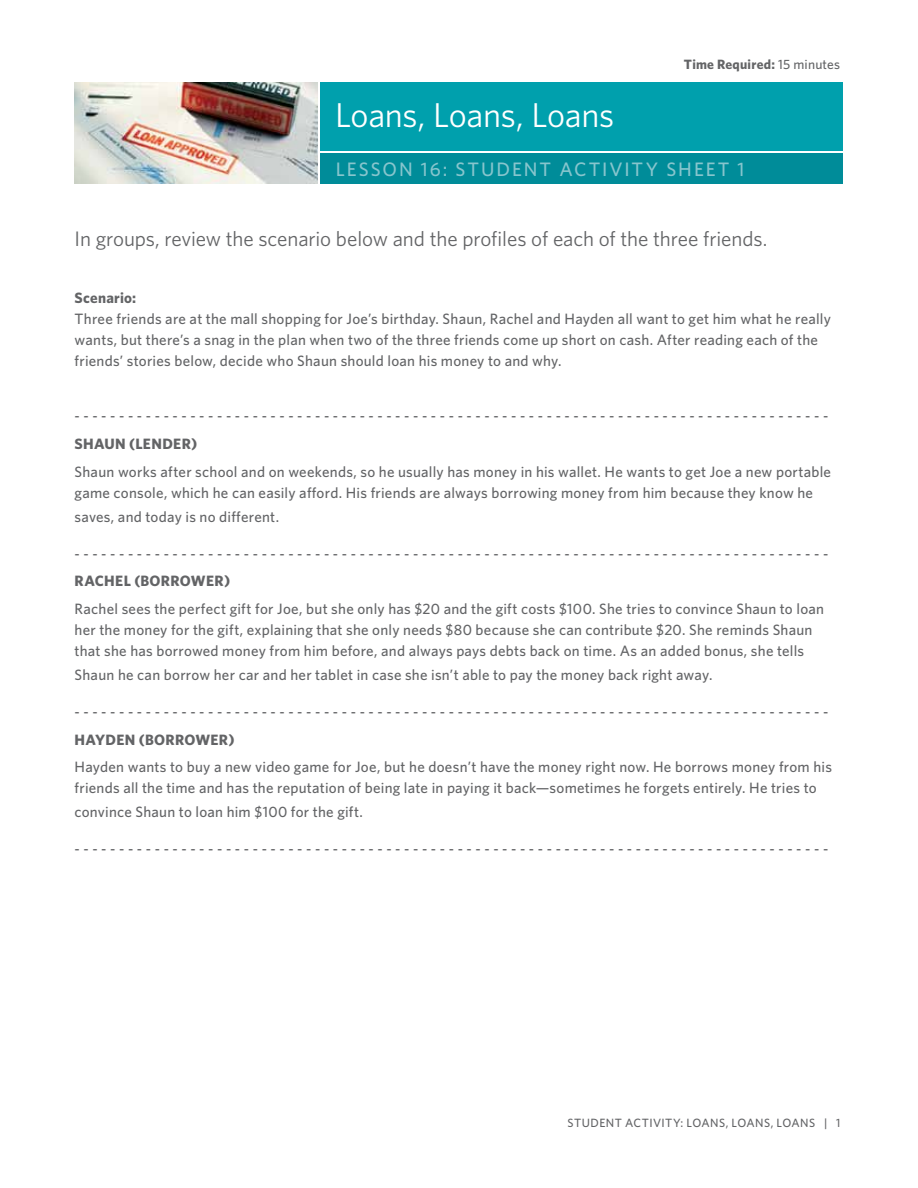
<style>
.page{position:relative;width:918px;height:1188px;background:#fff}
.page>*{position:absolute;margin:0;border:0;box-sizing:border-box;transform-origin:0 0}
.t1{font:34.5px "Whitney";letter-spacing:-.01em;color:#fff}
.t2{font:21px "Whitney";letter-spacing:-.005em;color:#636466}
.t3{font:500 19.5px "Whitney";letter-spacing:.095em;color:#87c5cd}
.t4{font:500 15px/21px "Whitney";letter-spacing:.015em;color:#636466}
.t5{font:700 15px "Whitney";letter-spacing:.02em;color:#636466}
.t6{font:700 13.5px "Whitney";letter-spacing:.015em;color:#636466}
.t7{font:500 12px "Whitney";letter-spacing:.12em;color:#636466}
.s1{font-weight:500}
</style>
<div class="page">
<img style="left:74px;top:82px;width:243px;height:102px">
<div style="left:320px;top:82px;width:523px;height:69px;background:#00a0ad"></div>
<div style="left:320px;top:153px;width:523px;height:30px;background:#008c99"></div>
<p class="t6" style="left:684px;top:55px;width:158px">Time Required: <span class="s1">15 minutes</span></p>
<h1 class="t1" style="left:335px;top:92px;width:281px">Loans, Loans, Loans</h1>
<h3 class="t3" style="left:336px;top:156px;width:410px">LESSON 16: STUDENT ACTIVITY SHEET 1</h3>
<h2 class="t2" style="left:75px;top:224px;width:694px">In groups, review the scenario below and the profiles of each of the three friends.</h2>
<p class="t5" style="left:75px;top:288px;width:63px">Scenario:</p>
<p class="t4" style="left:75px;top:308px;width:758px">Three friends are at the mall shopping for Joe’s birthday. Shaun, Rachel and Hayden all want to get him what he really wants, but there’s a snag in the plan when two of the three friends come up short on cash. After reading each of the friends’ stories below, decide who Shaun should loan his money to and why.</p>
<p class="t4" style="left:75px;top:405px;width:755px">- - - - - - - - - - - - - - - - - - - - - - - - - - - - - - - - - - - - - - - - - - - - - - - - - - - - - - - - - - - - - - - - - - - - - - - - - - - - - - - - - - - - -</p>
<p class="t5" style="left:75px;top:434px;width:124px">SHAUN (LENDER)</p>
<p class="t4" style="left:75px;top:461px;width:758px">Shaun works after school and on weekends, so he usually has money in his wallet. He wants to get Joe a new portable game console, which he can easily afford. His friends are always borrowing money from him because they know he</p>
<p class="t4" style="left:75px;top:506px;width:206px">saves, and today is no different.</p>
<p class="t4" style="left:75px;top:543px;width:755px">- - - - - - - - - - - - - - - - - - - - - - - - - - - - - - - - - - - - - - - - - - - - - - - - - - - - - - - - - - - - - - - - - - - - - - - - - - - - - - - - - - - - -</p>
<p class="t5" style="left:75px;top:571px;width:157px">RACHEL (BORROWER)</p>
<p class="t4" style="left:75px;top:598px;width:751px">Rachel sees the perfect gift for Joe, but she only has $20 and the gift costs $100. She tries to convince Shaun to loan her the money for the gift, explaining that she only needs $80 because she can contribute $20. She reminds Shaun that she has borrowed money from him before, and always pays debts back on time. As an added bonus, she tells</p>
<p class="t4" style="left:75px;top:664px;width:639px">Shaun he can borrow her car and her tablet in case she isn’t able to pay the money back right away.</p>
<p class="t4" style="left:75px;top:701px;width:755px">- - - - - - - - - - - - - - - - - - - - - - - - - - - - - - - - - - - - - - - - - - - - - - - - - - - - - - - - - - - - - - - - - - - - - - - - - - - - - - - - - - - - -</p>
<p class="t5" style="left:75px;top:729px;width:162px">HAYDEN (BORROWER)</p>
<p class="t4" style="left:75px;top:756px;width:759px">Hayden wants to buy a new video game for Joe, but he doesn’t have the money right now. He borrows money from his friends all the time and has the reputation of being late in paying it back—sometimes he forgets entirely. He tries to</p>
<p class="t4" style="left:75px;top:801px;width:290px">convince Shaun to loan him $100 for the gift.</p>
<p class="t4" style="left:75px;top:838px;width:755px">- - - - - - - - - - - - - - - - - - - - - - - - - - - - - - - - - - - - - - - - - - - - - - - - - - - - - - - - - - - - - - - - - - - - - - - - - - - - - - - - - - - - -</p>
<p class="t7" style="left:567px;top:1115px;width:9px">student</p>
<p class="t7" style="left:625px;top:1115px;width:8px">activit</p>
<p class="t7" style="left:673px;top:1115px;width:37px">y: loans</p>
<p class="t7" style="left:726px;top:1115px;width:30px">, loans</p>
<p class="t7" style="left:771px;top:1115px;width:30px">, loans</p>
<p class="t7" style="left:824px;top:1115px;width:18px">| 1</p>
</div>
